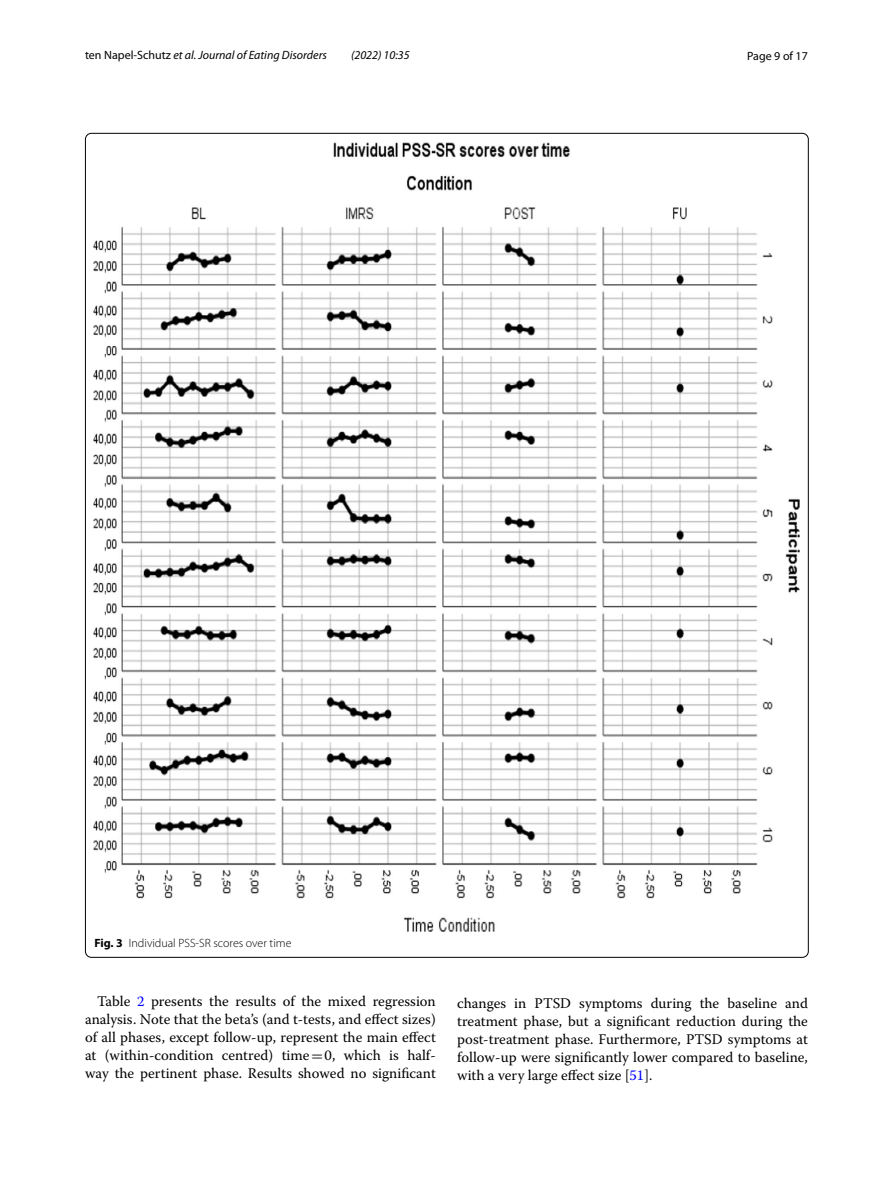
<style>
.page{position:relative;width:893px;height:1187px;background:#fff}
.page>*{position:absolute;margin:0;border:0;box-sizing:border-box;transform-origin:0 0}
.t1{font:14.7px/18px "Warnock Pro";color:#000;text-align:justify}
.t2{font:italic 12px "Myriad Pro";color:#000}
.t3{font:300 12px "Myriad Pro";color:#000}
.t4{font:12px "Myriad Pro";color:#000}
.s1{font-style:normal}
.s2{font-weight:700}
.s3{color:#00f}
.s4{font-family:"MTSY"}
</style>
<div class="page">
<img style="left:94px;top:142px;width:706px;height:789px">
<p class="t2" style="left:85px;top:48px;width:243px"><span class="s1">ten Napel‑Schutz</span> et al. Journal of Eating Disorders</p>
<p class="t2" style="left:351px;top:48px;width:60px">(2022) 10:35</p>
<p class="t4" style="left:747px;top:48px;width:62px">Page 9 of 17</p>
<p class="t3" style="left:94px;top:936px;width:199px"><span class="s2">Fig. 3</span> Individual PSS-SR scores over time</p>
<p class="t1" style="left:85px;top:991px;width:352px;text-indent:12px">Table <span class="s3">2</span> presents the results of the mixed regression analysis. Note that the beta’s (and t-tests, and effect sizes) of all phases, except follow-up, represent the main effect at (within-condition centred) time<span class="s4">=</span>0, which is half&shy;way the pertinent phase. Results showed no significant</p>
<p class="t1" style="left:457px;top:993px;width:352px">changes in PTSD symptoms during the baseline and treatment phase, but a significant reduction during the post-treatment phase. Furthermore, PTSD symptoms at follow-up were significantly lower compared to baseline, with a very large effect size [<span class="s3">51</span>].</p>
</div>
